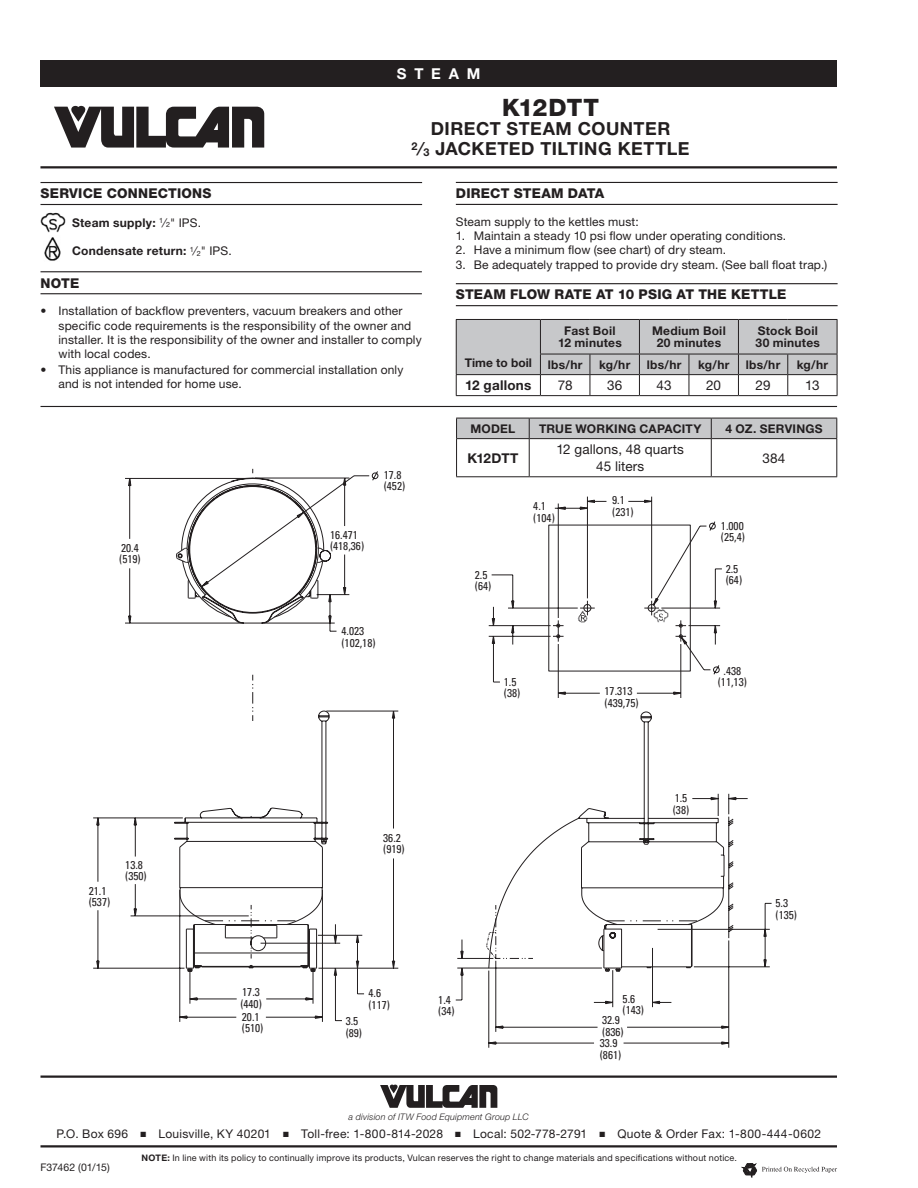
<style>
.page{position:relative;width:918px;height:1188px;background:#fff}
.page>*{position:absolute;margin:0;border:0;box-sizing:border-box;transform-origin:0 0}
.t1{font:800 24px "Helvetica Neue LT Std";letter-spacing:.015em;color:#231f20}
.Title_Sub_1{font:700 18px/19.5px "Helvetica Neue LT Std";letter-spacing:.025em;color:#231f20;text-align:center}
.t2{font:700 15px "Helvetica Neue LT Std";letter-spacing:.515em;color:#fff}
.Sub_Head_1{font:800 13.5px "Helvetica Neue LT Std";letter-spacing:.015em;color:#231f20}
.Body_2_Align-Left{font:13.5px "Helvetica Neue LT Std";letter-spacing:.01em;color:#231f20}
.Body_2_Align-Left-2{font:700 13.5px "Helvetica Neue LT Std";letter-spacing:.015em;color:#231f20}
.Body_2_Align-Left-3{font:12px/14.2px "Helvetica Neue LT Std";letter-spacing:.015em;color:#231f20}
.Body_2_Align-Left-4{font:700 12px/12.8px "Helvetica Neue LT Std";letter-spacing:.02em;color:#231f20;text-align:center}
.Body_2_Align-Left-5{font:700 12px "Helvetica Neue LT Std";color:#231f20}
.t3{font:condensed 11.4px/11.4px "Univers LT Std";color:#231f20}
.t4{font:10.5px "Helvetica Neue LT Std";letter-spacing:-.01em;color:#231f20}
.Body_2_Align-Left-6{font:9px "Helvetica Neue LT Std";letter-spacing:.02em;color:#231f20}
.t5{font:italic 300 9px "Helvetica Neue LT Std";letter-spacing:.02em;color:#231f20}
.s1{font-size:10.8px}
.s2{font-weight:400}
.s3{font-weight:400;font-size:7.2px}
.s4{font-weight:700}
</style>
<div class="page">
<hr style="left:40px;top:1076px;width:797px;height:2px;background:#231f20">
<svg style="left:380px;top:1085px;width:117px;height:23px"></svg>
<hr style="left:40px;top:1145px;width:797px;height:3px;background:#231f20">
<div style="left:40px;top:60px;width:797px;height:27px;background:#231f20"></div>
<svg style="left:54px;top:106px;width:210px;height:42px"></svg>
<hr style="left:40px;top:166px;width:797px;height:2px;background:#231f20">
<svg style="left:742px;top:1163px;width:95px;height:15px"></svg>
<hr style="left:41px;top:406px;width:796px;height:1px;background:#231f20">
<hr style="left:41px;top:182px;width:381px;height:1px;background:#231f20">
<hr style="left:41px;top:204px;width:381px;height:1px;background:#231f20">
<img style="left:40px;top:212px;width:26px;height:21px">
<img style="left:44px;top:237px;width:17px;height:24px">
<hr style="left:41px;top:271px;width:381px;height:1px;background:#231f20">
<hr style="left:41px;top:293px;width:381px;height:1px;background:#231f20">
<hr style="left:456px;top:182px;width:382px;height:1px;background:#231f20">
<hr style="left:456px;top:204px;width:382px;height:1px;background:#231f20">
<hr style="left:456px;top:283px;width:382px;height:1px;background:#231f20">
<hr style="left:456px;top:305px;width:382px;height:1px;background:#231f20">
<svg style="left:456px;top:319px;width:382px;height:76px"></svg>
<hr style="left:456px;top:395px;width:84px;height:1px;background:#231f20">
<hr style="left:540px;top:395px;width:50px;height:1px;background:#231f20">
<hr style="left:590px;top:395px;width:49px;height:1px;background:#231f20">
<hr style="left:639px;top:395px;width:50px;height:1px;background:#231f20">
<hr style="left:689px;top:395px;width:49px;height:1px;background:#231f20">
<hr style="left:738px;top:395px;width:50px;height:1px;background:#231f20">
<hr style="left:788px;top:395px;width:49px;height:1px;background:#231f20">
<div style="left:456px;top:418px;width:381px;height:20px;background:#c7c8ca"></div>
<hr style="left:456px;top:438px;width:73px;height:1px;background:#231f20">
<hr style="left:456px;top:439px;width:1px;height:37px;background:#231f20">
<hr style="left:529px;top:438px;width:182px;height:1px;background:#231f20">
<hr style="left:529px;top:439px;width:1px;height:37px;background:#231f20">
<hr style="left:711px;top:438px;width:126px;height:1px;background:#231f20">
<hr style="left:711px;top:439px;width:1px;height:37px;background:#231f20">
<hr style="left:836px;top:439px;width:1px;height:37px;background:#231f20">
<hr style="left:711px;top:476px;width:126px;height:1px;background:#231f20">
<svg style="left:252px;top:469px;width:520px;height:579px"></svg>
<svg style="left:93px;top:477px;width:641px;height:546px"></svg>
<svg style="left:174px;top:710px;width:156px;height:262px"></svg>
<p class="t2" style="left:397px;top:64px;width:85px">STEAM</p>
<p class="t1" style="left:502px;top:93px;width:99px">K12DTT</p>
<p class="Title_Sub_1" style="left:412px;top:119px;width:279px">DIRECT STEAM COUNTER<br><sup>2</sup> ⁄<span class="s1">3</span> JACKETED TILTING KETTLE</p>
<p class="Sub_Head_1" style="left:41px;top:185px;width:173px">SERVICE CONNECTIONS</p>
<p class="Body_2_Align-Left-4" style="left:72px;top:216px;width:131px">Steam supply: <sup>1</sup><span class="s2">⁄</span><span class="s3">2</span><span class="s2">" IPS.</span></p>
<p class="Body_2_Align-Left-4" style="left:72px;top:244px;width:161px">Condensate return: <sup>1</sup><span class="s2">⁄</span><span class="s3">2</span><span class="s2">" IPS.</span></p>
<p class="Sub_Head_1" style="left:41px;top:275px;width:40px">NOTE</p>
<p class="Body_2_Align-Left-3" style="left:59px;top:304px;width:365px;text-indent:-18px">• Installation of backflow preventers, vacuum breakers and other specific code requirements is the responsibility of the owner and installer. It is the responsibility of the owner and installer to comply with local codes.</p>
<p class="Body_2_Align-Left-3" style="left:59px;top:362px;width:346px;text-indent:-18px">• This appliance is manufactured for commercial installation only and is not intended for home use.</p>
<p class="t3" style="left:119px;top:542px;width:23px">20.4 (519)</p>
<p class="t3" style="left:330px;top:529px;width:36px">16.471 (418,36)</p>
<p class="t3" style="left:384px;top:469px;width:23px">17.8 (452)</p>
<p class="t3" style="left:341px;top:625px;width:36px">4.023 (102,18)</p>
<p class="Sub_Head_1" style="left:456px;top:185px;width:150px">DIRECT STEAM DATA</p>
<p class="Body_2_Align-Left-3" style="left:456px;top:214px;width:184px">Steam supply to the kettles must:</p>
<p class="Body_2_Align-Left-3" style="left:456px;top:229px;width:332px">1. Maintain a steady 10 psi flow under operating conditions.</p>
<p class="Body_2_Align-Left-3" style="left:456px;top:243px;width:272px">2. Have a minimum flow (see chart) of dry steam.</p>
<p class="Body_2_Align-Left-3" style="left:456px;top:257px;width:373px">3. Be adequately trapped to provide dry steam. (See ball float trap.)</p>
<p class="Sub_Head_1" style="left:456px;top:287px;width:332px">STEAM FLOW RATE AT 10 PSIG AT THE KETTLE</p>
<p class="Body_2_Align-Left-5" style="left:465px;top:355px;width:69px">Time to boil</p>
<p class="Body_2_Align-Left-4" style="left:558px;top:324px;width:65px">Fast Boil<br>12 minutes</p>
<p class="Body_2_Align-Left-4" style="left:652px;top:324px;width:75px">Medium Boil<br>20 minutes</p>
<p class="Body_2_Align-Left-4" style="left:756px;top:324px;width:66px;text-align:left">Stock Boil<br>30 minutes</p>
<p class="Body_2_Align-Left-4" style="left:548px;top:358px;width:36px">lbs/hr</p>
<p class="Body_2_Align-Left-4" style="left:599px;top:358px;width:33px">kg/hr</p>
<p class="Body_2_Align-Left-4" style="left:647px;top:358px;width:36px">lbs/hr</p>
<p class="Body_2_Align-Left-4" style="left:698px;top:358px;width:33px">kg/hr</p>
<p class="Body_2_Align-Left-4" style="left:746px;top:358px;width:36px">lbs/hr</p>
<p class="Body_2_Align-Left-4" style="left:797px;top:358px;width:33px">kg/hr</p>
<p class="Body_2_Align-Left-2" style="left:465px;top:377px;width:68px">12 gallons</p>
<p class="Body_2_Align-Left" style="left:558px;top:377px;width:16px">78</p>
<p class="Body_2_Align-Left" style="left:607px;top:377px;width:17px">36</p>
<p class="Body_2_Align-Left" style="left:657px;top:377px;width:17px">43</p>
<p class="Body_2_Align-Left" style="left:706px;top:377px;width:16px">20</p>
<p class="Body_2_Align-Left" style="left:756px;top:377px;width:17px">29</p>
<p class="Body_2_Align-Left" style="left:805px;top:377px;width:16px">13</p>
<p class="Body_2_Align-Left-4" style="left:470px;top:422px;width:47px">MODEL</p>
<p class="Body_2_Align-Left-4" style="left:539px;top:422px;width:164px">TRUE WORKING CAPACITY</p>
<p class="Body_2_Align-Left-4" style="left:725px;top:422px;width:99px">4 OZ. SERVINGS</p>
<p class="Body_2_Align-Left-2" style="left:467px;top:449px;width:52px">K12DTT</p>
<p class="Body_2_Align-Left" style="left:556px;top:441px;width:129px">12 gallons, 48 quarts</p>
<p class="Body_2_Align-Left" style="left:596px;top:458px;width:50px">45 liters</p>
<p class="Body_2_Align-Left" style="left:763px;top:450px;width:24px">384</p>
<p class="t3" style="left:475px;top:569px;width:18px">2.5 (64)</p>
<p class="t3" style="left:533px;top:500px;width:23px">4.1 (104)</p>
<p class="t3" style="left:612px;top:495px;width:23px">9.1 (231)</p>
<p class="t3" style="left:504px;top:676px;width:18px">1.5 (38)</p>
<p class="t3" style="left:605px;top:686px;width:36px">17.313 (439,75)</p>
<p class="t3" style="left:721px;top:520px;width:26px">1.000 (25,4)</p>
<p class="t3" style="left:726px;top:563px;width:18px">2.5 (64)</p>
<p class="t3" style="left:718px;top:665px;width:31px;text-align:center">.438 (11,13)</p>
<p class="t3" style="left:89px;top:885px;width:23px">21.1 (537)</p>
<p class="t3" style="left:125px;top:859px;width:23px">13.8 (350)</p>
<p class="t3" style="left:240px;top:987px;width:23px">17.3 (440)</p>
<p class="t3" style="left:242px;top:1011px;width:23px">20.1 (510)</p>
<p class="t3" style="left:383px;top:832px;width:23px">36.2 (919)</p>
<p class="t3" style="left:368px;top:987px;width:23px">4.6 (117)</p>
<p class="t3" style="left:346px;top:1015px;width:18px">3.5 (89)</p>
<p class="t3" style="left:438px;top:994px;width:18px">1.4 (34)</p>
<p class="t3" style="left:673px;top:792px;width:18px">1.5 (38)</p>
<p class="t3" style="left:623px;top:993px;width:23px">5.6 (143)</p>
<p class="t3" style="left:600px;top:1014px;width:25px">32.9 (836)<br>33.9 (861)</p>
<p class="t3" style="left:776px;top:897px;width:23px">5.3 (135)</p>
<p class="t5" style="left:349px;top:1111px;width:182px">a division of ITW Food Equipment Group LLC</p>
<p class="Body_2_Align-Left-3" style="left:56px;top:1127px;width:766px">P.O. Box 696 ■ Louisville, KY 40201 ■ Toll-free: 1-800-814-2028 ■ Local: 502-778-2791 ■ Quote &amp; Order Fax: 1-800-444-0602</p>
<p class="t4" style="left:40px;top:1161px;width:71px">F37462 (01/15)</p>
<p class="Body_2_Align-Left-6" style="left:142px;top:1152px;width:597px"><span class="s4">NOTE:</span> In line with its policy to continually improve its products, Vulcan reserves the right to change materials and specifications without notice.</p>
</div>
